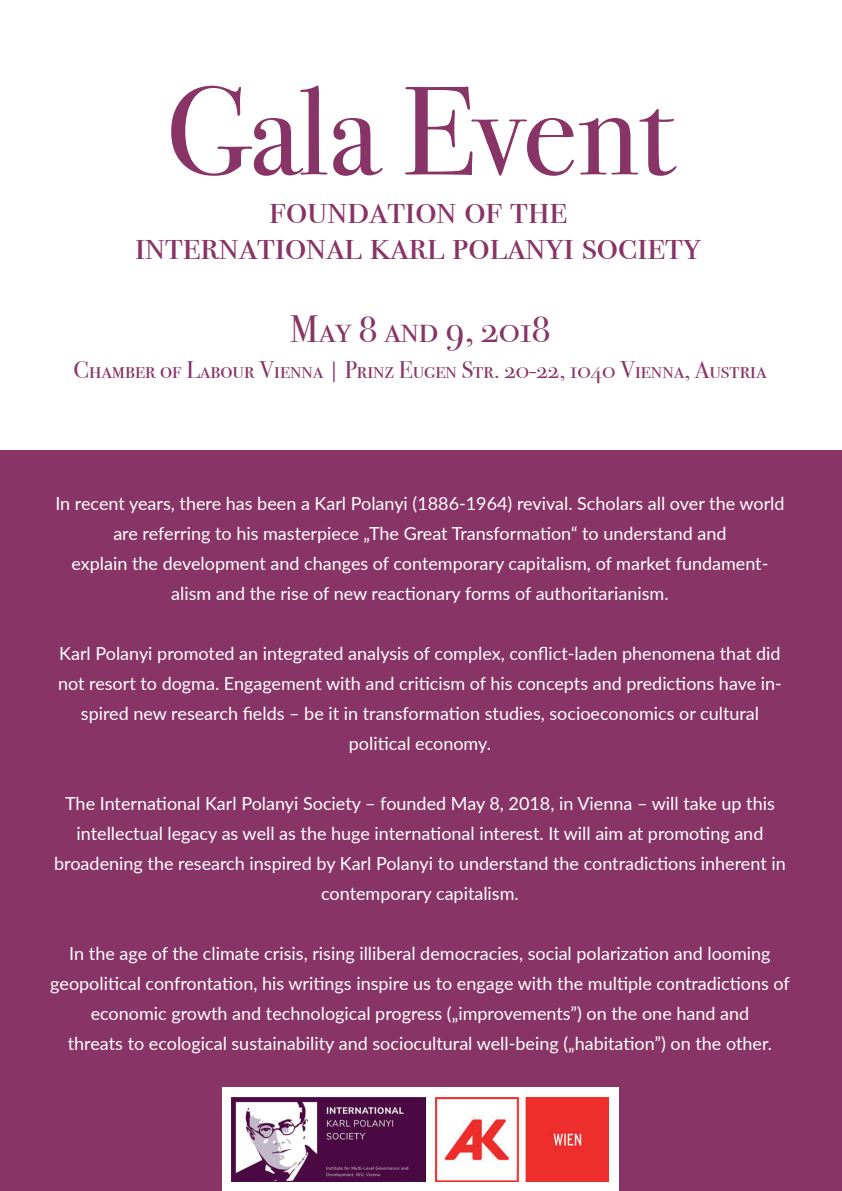
<style>
.page{position:relative;width:842px;height:1191px;background:#fff}
.page>*{position:absolute;margin:0;border:0;box-sizing:border-box;transform-origin:0 0}
.t1{font:125.6px "Bodoni Svty Two ITCTT";color:#883467}
.t2{font:42px/36px "Bodoni Svty Two SCITCTT";color:#883467;text-align:center}
.t3{font:38px "Bodoni Svty Two SCITCTT";color:#883467}
.t4{font:24px "Bodoni Svty Two SCITCTT";color:#883467}
.t5{font:18px/30px "Lato";color:#fff;text-align:center}
</style>
<div class="page">
<div style="left:0;top:450px;width:842px;height:741px;background:#883467"></div>
<div style="left:223px;top:1087px;width:396px;height:104px;background:#fff"></div>
<img style="left:436px;top:1097px;width:173px;height:84px">
<img style="left:232px;top:1097px;width:194px;height:84px">
<h1 class="t1" style="left:166px;top:29px;width:510px">Gala Event</h1>
<h2 class="t2" style="left:135px;top:190px;width:568px">foundation of the<br>international karl polanyi society</h2>
<h3 class="t3" style="left:290px;top:306px;width:261px">May 8 and 9, 2018</h3>
<h3 class="t4" style="left:73px;top:355px;width:695px">Chamber of Labour Vienna | Prinz Eugen Str. 20-22, 1040 Vienna, Austria</h3>
<p class="t5" style="left:55px;top:487px;width:731px">In recent years, there has been a Karl Polanyi (1886-1964) revival. Scholars all over the world are referring to his masterpiece „The Great Transformation“ to understand and<br>explain the development and changes of contemporary capitalism, of market fundament&shy;alism and the rise of new reactionary forms of authoritarianism.</p>
<p class="t5" style="left:58px;top:637px;width:725px">Karl Polanyi promoted an integrated analysis of complex, conflict-laden phenomena that did not resort to dogma. Engagement with and criticism of his concepts and predictions have in&shy;spired new research fields – be it in transformation studies, socioeconomics or cultural political economy.</p>
<p class="t5" style="left:54px;top:787px;width:733px">The International Karl Polanyi Society – founded May 8, 2018, in Vienna – will take up this intellectual legacy as well as the huge international interest. It will aim at promoting and broadening the research inspired by Karl Polanyi to understand the contradictions inherent in contemporary capitalism.</p>
<p class="t5" style="left:50px;top:937px;width:741px">In the age of the climate crisis, rising illiberal democracies, social polarization and looming geopolitical confrontation, his writings inspire us to engage with the multiple contradictions of economic growth and technological progress („improvements”) on the one hand and<br>threats to ecological sustainability and sociocultural well-being („habitation”) on the other.</p>
</div>
